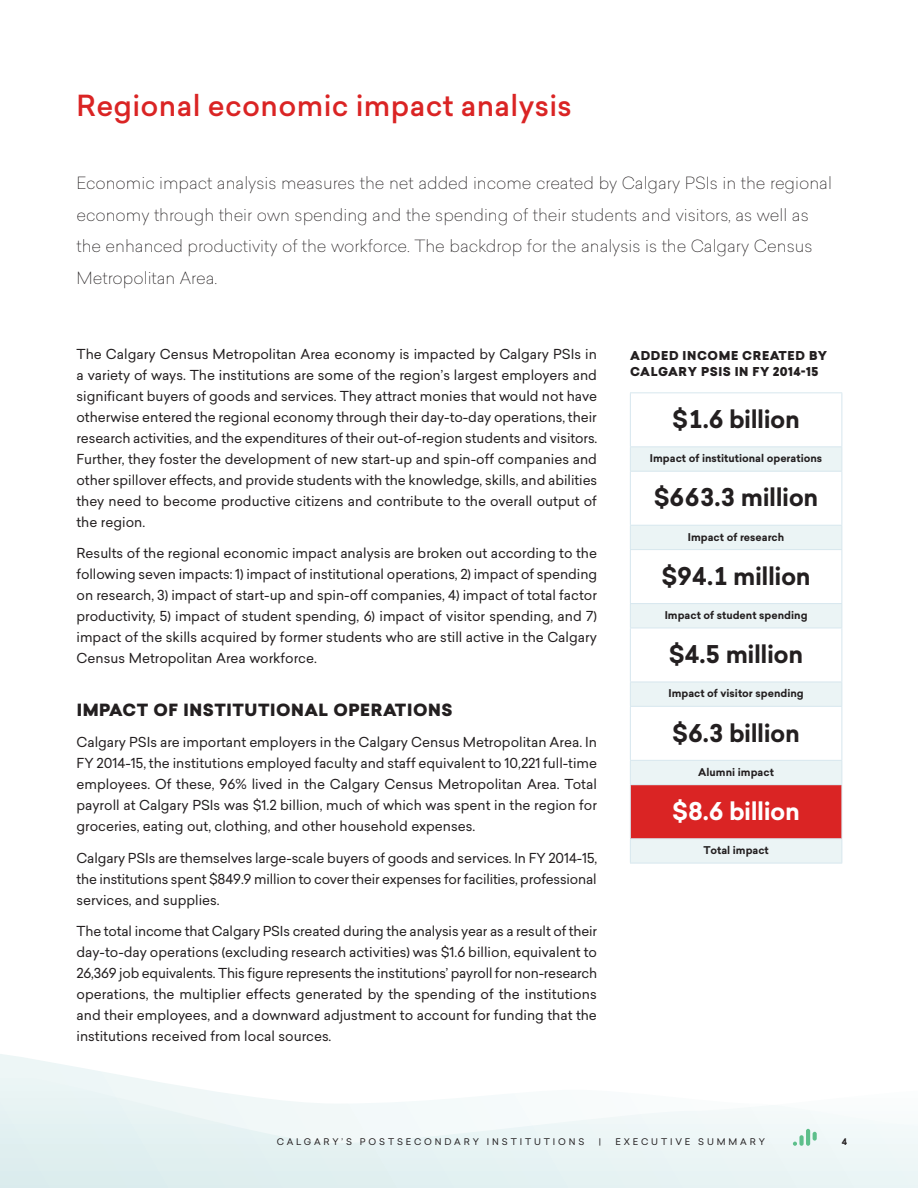
<style>
.page{position:relative;width:918px;height:1188px;background:#fff}
.page>*{position:absolute;margin:0;border:0;box-sizing:border-box;transform-origin:0 0}
.Heading_1{font:500 28.5px "Sailec";letter-spacing:.01em;color:#da2424}
.Table_Left{font:700 24px "Sailec";letter-spacing:-.02em;color:#231f20}
.Table_Left-2{font:700 24px "Sailec";letter-spacing:-.02em;color:#fff}
.Big_Paragraph{font:100 16.5px/31.5px "Sailec";color:#231f20}
.Heading_2{font:900 16.5px "Sailec";letter-spacing:.035em;color:#231f20}
.Normal_Indented{font:13.5px/21px "Sailec";color:#231f20;text-align:justify}
.Figure_Title{font:900 12px/15.8px "Sailec";letter-spacing:.05em;color:#231f20}
.Table_Left-3{font:700 10.5px "Sailec";color:#231f20}
.t1{font:9px "Sailec";letter-spacing:.32em;color:#231f20}
.t2{font:700 9px "Sailec";color:#231f20}
</style>
<div class="page">
<svg style="left:0;top:1054px;width:101px;height:18px"></svg>
<svg style="left:0;top:1072px;width:918px;height:116px"></svg>
<div style="left:799px;top:1135px;width:5px;height:11px;background:#5dbf8b;border-radius:2px"></div>
<hr style="left:806px;top:1129px;width:4px;height:17px;background:#5dbf8b;border-radius:2px">
<svg style="left:793px;top:1142px;width:4px;height:4px"></svg>
<svg style="left:813px;top:1132px;width:4px;height:9px"></svg>
<svg style="left:631px;top:447px;width:211px;height:416px"></svg>
<div style="left:630px;top:785px;width:212px;height:54px;background:#da2424"></div>
<hr style="left:630px;top:446px;width:212px;height:1px;background:#d7e7ee">
<hr style="left:630px;top:471px;width:212px;height:1px;background:#d7e7ee">
<hr style="left:630px;top:525px;width:212px;height:1px;background:#d7e7ee">
<hr style="left:630px;top:549px;width:212px;height:1px;background:#d7e7ee">
<hr style="left:630px;top:603px;width:212px;height:1px;background:#d7e7ee">
<hr style="left:630px;top:628px;width:212px;height:1px;background:#d7e7ee">
<hr style="left:630px;top:682px;width:212px;height:1px;background:#d7e7ee">
<hr style="left:630px;top:706px;width:212px;height:1px;background:#d7e7ee">
<hr style="left:630px;top:760px;width:212px;height:1px;background:#d7e7ee">
<hr style="left:630px;top:784px;width:212px;height:1px;background:#d7e7ee">
<hr style="left:630px;top:838px;width:212px;height:1px;background:#d7e7ee">
<hr style="left:630px;top:392px;width:212px;height:1px;background:#d7e7ee">
<hr style="left:630px;top:393px;width:1px;height:53px;background:#d7e7ee">
<hr style="left:842px;top:393px;width:1px;height:53px;background:#d7e7ee">
<svg style="left:630px;top:447px;width:1px;height:24px"></svg>
<svg style="left:842px;top:447px;width:1px;height:24px"></svg>
<hr style="left:630px;top:472px;width:1px;height:53px;background:#d7e7ee">
<hr style="left:842px;top:472px;width:1px;height:53px;background:#d7e7ee">
<svg style="left:630px;top:526px;width:1px;height:23px"></svg>
<svg style="left:842px;top:526px;width:1px;height:23px"></svg>
<hr style="left:630px;top:550px;width:1px;height:53px;background:#d7e7ee">
<hr style="left:842px;top:550px;width:1px;height:53px;background:#d7e7ee">
<svg style="left:630px;top:604px;width:1px;height:24px"></svg>
<svg style="left:842px;top:604px;width:1px;height:24px"></svg>
<hr style="left:630px;top:628px;width:1px;height:54px;background:#d7e7ee">
<hr style="left:842px;top:628px;width:1px;height:54px;background:#d7e7ee">
<svg style="left:630px;top:683px;width:1px;height:23px"></svg>
<svg style="left:842px;top:682px;width:1px;height:24px"></svg>
<hr style="left:630px;top:707px;width:1px;height:53px;background:#d7e7ee">
<hr style="left:842px;top:707px;width:1px;height:53px;background:#d7e7ee">
<svg style="left:630px;top:761px;width:1px;height:23px"></svg>
<svg style="left:842px;top:761px;width:1px;height:23px"></svg>
<hr style="left:630px;top:785px;width:1px;height:53px;background:#d7e7ee">
<hr style="left:842px;top:785px;width:1px;height:53px;background:#d7e7ee">
<svg style="left:630px;top:839px;width:1px;height:24px"></svg>
<svg style="left:842px;top:839px;width:1px;height:24px"></svg>
<hr style="left:630px;top:863px;width:212px;height:1px;background:#d7e7ee">
<p class="Heading_1" style="left:76px;top:85px;width:497px">Regional economic impact analysis</p>
<p class="Big_Paragraph" style="left:76px;top:167px;width:757px">Economic impact analysis measures the net added income created by Calgary PSIs in the regional economy through their own spending and the spending of their students and visitors, as well as the enhanced productivity of the workforce. The backdrop for the analysis is the Calgary Census Metropolitan Area.</p>
<p class="Normal_Indented" style="left:76px;top:343px;width:522px">The Calgary Census Metropolitan Area economy is impacted by Calgary PSIs in a variety of ways. The institutions are some of the region’s largest employers and significant buyers of goods and services. They attract monies that would not have otherwise entered the regional economy through their day-to-day operations, their research activities, and the expenditures of their out-of-region students and visitors.<br>Further, they foster the development of new start-up and spin-off companies and other spillover effects, and provide students with the knowledge, skills, and abilities they need to become productive citizens and contribute to the overall output of the region.</p>
<p class="Normal_Indented" style="left:76px;top:542px;width:522px">Results of the regional economic impact analysis are broken out according to the following seven impacts: 1) impact of institutional operations, 2) impact of spending on research, 3) impact of start-up and spin-off companies, 4) impact of total factor productivity, 5) impact of student spending, 6) impact of visitor spending, and 7) impact of the skills acquired by former students who are still active in the Calgary Census Metropolitan Area workforce.</p>
<p class="Heading_2" style="left:77px;top:698px;width:377px">IMPACT OF INSTITUTIONAL OPERATIONS</p>
<p class="Normal_Indented" style="left:76px;top:731px;width:522px">Calgary PSIs are important employers in the Calgary Census Metropolitan Area. In FY 2014-15, the institutions employed faculty and staff equivalent to 10,221 full-time employees. Of these, 96% lived in the Calgary Census Metropolitan Area. Total payroll at Calgary PSIs was $1.2 billion, much of which was spent in the region for groceries, eating out, clothing, and other household expenses.</p>
<p class="Normal_Indented" style="left:76px;top:847px;width:522px">Calgary PSIs are themselves large-scale buyers of goods and services. In FY 2014-15, the institutions spent $849.9 million to cover their expenses for facilities, professional services, and supplies.</p>
<p class="Normal_Indented" style="left:76px;top:920px;width:522px">The total income that Calgary PSIs created during the analysis year as a result of their day-to-day operations (excluding research activities) was $1.6 billion, equivalent to 26,369 job equivalents. This figure represents the institutions’ payroll for non-research operations, the multiplier effects generated by the spending of the institutions and their employees, and a downward adjustment to account for funding that the institutions received from local sources.</p>
<p class="Figure_Title" style="left:630px;top:348px;width:198px">ADDED INCOME CREATED BY<br>CALGARY PSIS IN FY 2014-15</p>
<p class="Table_Left" style="left:672px;top:402px;width:129px">$1.6 billion</p>
<p class="Table_Left-3" style="left:650px;top:451px;width:174px">Impact of institutional operations</p>
<p class="Table_Left" style="left:654px;top:481px;width:166px">$663.3 million</p>
<p class="Table_Left-3" style="left:688px;top:529px;width:98px">Impact of research</p>
<p class="Table_Left" style="left:661px;top:559px;width:151px">$94.1 million</p>
<p class="Table_Left-3" style="left:665px;top:608px;width:144px">Impact of student spending</p>
<p class="Table_Left" style="left:669px;top:637px;width:136px">$4.5 million</p>
<p class="Table_Left-3" style="left:668px;top:686px;width:137px">Impact of visitor spending</p>
<p class="Table_Left" style="left:672px;top:716px;width:129px">$6.3 billion</p>
<p class="Table_Left-3" style="left:698px;top:764px;width:77px">Alumni impact</p>
<p class="Table_Left-2" style="left:672px;top:794px;width:129px">$8.6 billion</p>
<p class="Table_Left-3" style="left:703px;top:843px;width:67px">Total impact</p>
<p class="t1" style="left:277px;top:1135px;width:309px">CALGARY’S POSTSECONDARY INSTITUTIONS</p>
<p class="t1" style="left:599px;top:1135px;width:4px">|</p>
<p class="t1" style="left:616px;top:1135px;width:151px">EXECUTIVE SUMMARY</p>
<p class="t2" style="left:842px;top:1135px;width:7px">4</p>
</div>
